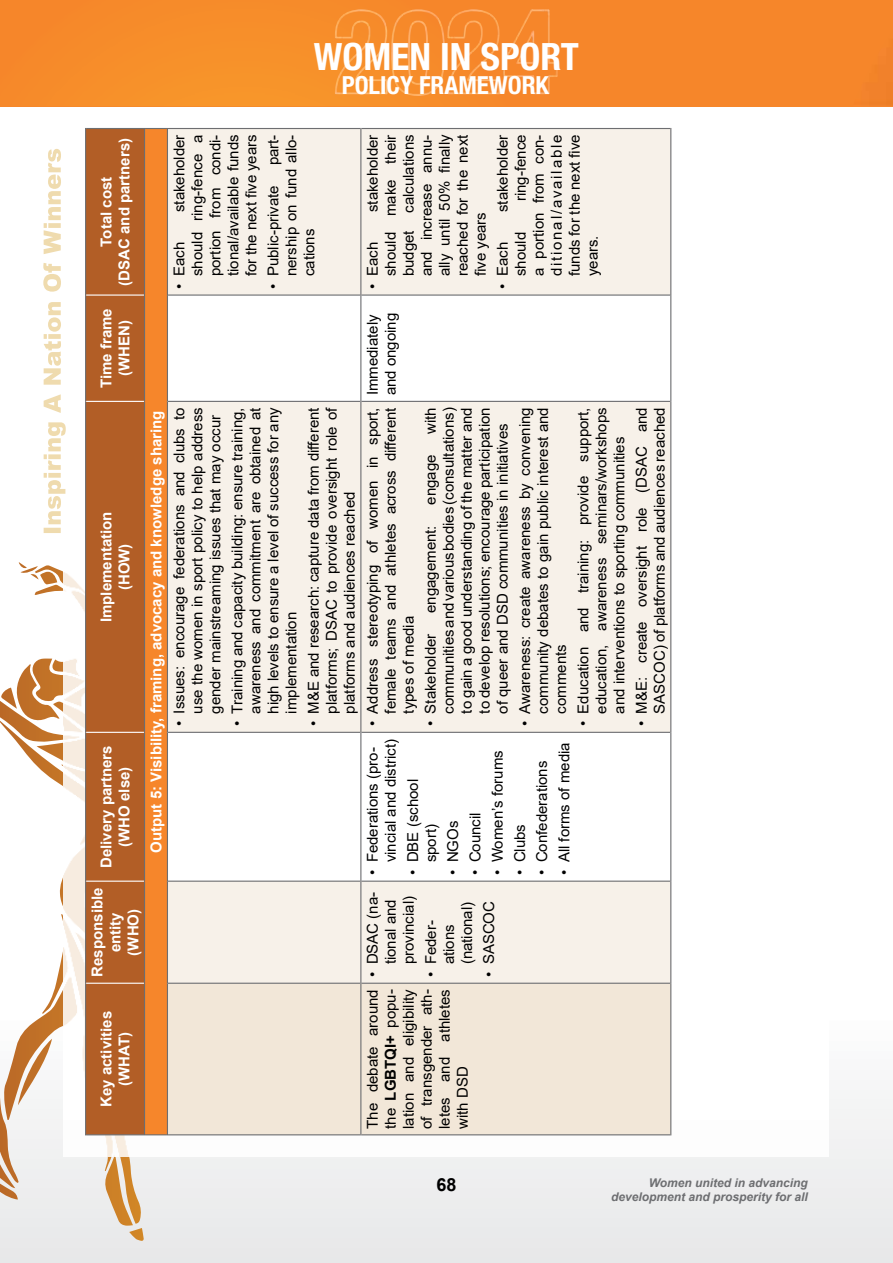
<style>
.page{position:relative;width:893px;height:1263px;background:#fff}
.page>*{position:absolute;margin:0;border:0;box-sizing:border-box;transform-origin:0 0}
.t1{font:700 condensed 37.65px "Helvetica Neue LT Std";color:#fff}
.t2{font:700 condensed 24.9px "Helvetica Neue LT Std";color:#fff}
.t3{font:700 18px "Arial";color:#000}
.t4{font:15px/18px "Arial";color:#000;text-align:justify}
.t5{font:700 15px/18px "Arial";color:#fff;text-align:center}
.t6{font:italic 700 12px/14.4px "Arial";color:#6d6e71;text-align:right}
.s1{font-weight:700}
</style>
<div class="page">
<img style="left:0;top:1011px;width:893px;height:252px">
<svg style="left:15px;top:562px;width:49px;height:166px"></svg>
<img style="left:64px;top:128px;width:765px;height:1029px">
<div style="left:0;top:0;width:893px;height:106px;background:#f6862a"></div>
<div style="left:98px;top:48px;width:293px;height:58px;background:#f7922a"></div>
<img style="left:335px;top:9px;width:223px;height:87px">
<svg style="left:43px;top:149px;width:23px;height:384px"></svg>
<div style="left:86px;top:129px;width:58px;height:1005px;background:#b25e26"></div>
<div style="left:145px;top:128px;width:22px;height:1007px;background:#f6862b"></div>
<div style="left:168px;top:984px;width:502px;height:150px;background:#f2e7d8"></div>
<svg style="left:168px;top:402px;width:502px;height:581px;fill:#f7f1e9"></svg>
<div style="left:168px;top:129px;width:502px;height:165px;background:#f7f1e9"></div>
<hr style="left:86px;top:1134px;width:58px;height:1px;background:#6d6e71">
<svg style="left:145px;top:1134px;width:22px;height:1px"></svg>
<hr style="left:168px;top:1134px;width:192px;height:1px;background:#6d6e71">
<hr style="left:361px;top:1134px;width:309px;height:1px;background:#6d6e71">
<svg style="left:145px;top:128px;width:22px;height:1px"></svg>
<hr style="left:167px;top:983px;width:1px;height:152px;background:#6d6e71">
<hr style="left:167px;top:881px;width:1px;height:102px;background:#6d6e71">
<hr style="left:168px;top:983px;width:192px;height:1px;background:#6d6e71">
<hr style="left:167px;top:732px;width:1px;height:149px;background:#6d6e71">
<hr style="left:168px;top:880px;width:192px;height:2px;background:#6d6e71">
<hr style="left:167px;top:401px;width:1px;height:331px;background:#6d6e71">
<hr style="left:168px;top:732px;width:192px;height:1px;background:#6d6e71">
<hr style="left:167px;top:295px;width:1px;height:106px;background:#6d6e71">
<hr style="left:168px;top:401px;width:192px;height:1px;background:#6d6e71">
<hr style="left:167px;top:128px;width:1px;height:167px;background:#6d6e71">
<hr style="left:168px;top:294px;width:192px;height:2px;background:#6d6e71">
<hr style="left:168px;top:128px;width:192px;height:1px;background:#6d6e71">
<hr style="left:360px;top:983px;width:1px;height:152px;background:#6d6e71">
<hr style="left:360px;top:881px;width:1px;height:102px;background:#6d6e71">
<hr style="left:361px;top:983px;width:309px;height:1px;background:#6d6e71">
<hr style="left:360px;top:732px;width:1px;height:149px;background:#6d6e71">
<hr style="left:361px;top:880px;width:309px;height:2px;background:#6d6e71">
<hr style="left:360px;top:401px;width:1px;height:331px;background:#6d6e71">
<hr style="left:361px;top:732px;width:309px;height:1px;background:#6d6e71">
<hr style="left:360px;top:295px;width:1px;height:106px;background:#6d6e71">
<hr style="left:361px;top:401px;width:309px;height:1px;background:#6d6e71">
<hr style="left:360px;top:128px;width:1px;height:167px;background:#6d6e71">
<hr style="left:361px;top:294px;width:309px;height:2px;background:#6d6e71">
<hr style="left:361px;top:128px;width:309px;height:1px;background:#6d6e71">
<hr style="left:85px;top:983px;width:1px;height:152px;background:#6d6e71">
<hr style="left:85px;top:881px;width:1px;height:102px;background:#6d6e71">
<hr style="left:85px;top:732px;width:1px;height:149px;background:#6d6e71">
<hr style="left:85px;top:401px;width:1px;height:331px;background:#6d6e71">
<hr style="left:85px;top:295px;width:1px;height:106px;background:#6d6e71">
<hr style="left:85px;top:128px;width:1px;height:167px;background:#6d6e71">
<hr style="left:86px;top:128px;width:58px;height:1px;background:#6d6e71">
<hr style="left:144px;top:983px;width:1px;height:152px;background:#6d6e71">
<hr style="left:144px;top:881px;width:1px;height:102px;background:#6d6e71">
<hr style="left:144px;top:732px;width:1px;height:149px;background:#6d6e71">
<hr style="left:144px;top:401px;width:1px;height:331px;background:#6d6e71">
<hr style="left:144px;top:295px;width:1px;height:106px;background:#6d6e71">
<hr style="left:144px;top:128px;width:1px;height:167px;background:#6d6e71">
<hr style="left:670px;top:983px;width:1px;height:152px;background:#6d6e71">
<hr style="left:670px;top:881px;width:1px;height:102px;background:#6d6e71">
<hr style="left:670px;top:732px;width:1px;height:149px;background:#6d6e71">
<hr style="left:670px;top:401px;width:1px;height:331px;background:#6d6e71">
<hr style="left:670px;top:295px;width:1px;height:106px;background:#6d6e71">
<hr style="left:670px;top:128px;width:1px;height:167px;background:#6d6e71">
<hr style="left:86px;top:983px;width:58px;height:1px;background:#fff">
<hr style="left:86px;top:880px;width:58px;height:2px;background:#fff">
<hr style="left:86px;top:732px;width:58px;height:1px;background:#fff">
<hr style="left:86px;top:401px;width:58px;height:1px;background:#fff">
<hr style="left:86px;top:294px;width:58px;height:2px;background:#fff">
<h1 class="t1" style="left:314px;top:34px;width:267px">WOMEN IN SPORT</h1>
<h2 class="t2" style="left:342px;top:70px;width:209px">POLICY FRAMEWORK</h2>
<p class="t5" style="left:97px;top:286px;width:149px;rotate:-90deg">Total cost<br>(DSAC and partners)</p>
<p class="t5" style="left:97px;top:388px;width:81px;rotate:-90deg">Time frame (WHEN)</p>
<p class="t5" style="left:97px;top:622px;width:112px;rotate:-90deg">Implementation (HOW)</p>
<p class="t5" style="left:97px;top:868px;width:124px;rotate:-90deg">Delivery partners (WHO else)</p>
<p class="t5" style="left:88px;top:977px;width:91px;rotate:-90deg">Responsible entity (WHO)</p>
<p class="t4" style="left:170px;top:276px;width:143px;text-indent:64px;rotate:-90deg">stakeholder should ring-fence a portion from condi&shy;tional/available funds for the next five years</p>
<p class="t4" style="left:170px;top:289px;width:48px;rotate:-90deg">• Each</p>
<p class="t4" style="left:264px;top:276px;width:143px;text-indent:111px;rotate:-90deg">part&shy;nership on fund allo&shy;cations</p>
<p class="t4" style="left:264px;top:289px;width:105px;rotate:-90deg">• Public-private</p>
<p class="t5" style="left:147px;top:853px;width:444px;rotate:-90deg">Output 5: Visibility, framing, advocacy and knowledge sharing</p>
<p class="t4" style="left:170px;top:713px;width:308px;text-indent:-13px;rotate:-90deg">• Issues: encourage federations and clubs to use the women in sport policy to help address gender mainstreaming issues that may occur</p>
<p class="t4" style="left:228px;top:713px;width:308px;text-indent:-13px;rotate:-90deg">• Training and capacity building: ensure training, awareness and commitment are obtained at high levels to ensure a level of success for any implementation</p>
<p class="t4" style="left:304px;top:713px;width:308px;text-indent:-13px;rotate:-90deg">• M&amp;E and research: capture data from different platforms; DSAC to provide oversight role of platforms and audiences reached</p>
<p class="t5" style="left:97px;top:1107px;width:97px;rotate:-90deg">Key activities (WHAT)</p>
<p class="t4" style="left:363px;top:276px;width:143px;text-indent:64px;rotate:-90deg">stakeholder should make their budget calculations and increase annu&shy;ally until 50% finally reached for the next five years</p>
<p class="t4" style="left:363px;top:289px;width:48px;rotate:-90deg">• Each</p>
<p class="t4" style="left:494px;top:212px;width:79px;rotate:-90deg">stakeholder</p>
<p class="t4" style="left:512px;top:276px;width:143px;text-indent:75px;rotate:-90deg">ring-fence a portion from con&shy;ditional/available funds for the next five years.</p>
<p class="t4" style="left:512px;top:276px;width:46px;rotate:-90deg">should</p>
<p class="t4" style="left:494px;top:289px;width:48px;rotate:-90deg">• Each</p>
<p class="t4" style="left:363px;top:395px;width:84px;rotate:-90deg">Immediately and ongoing</p>
<p class="t4" style="left:363px;top:713px;width:308px;text-indent:-13px;rotate:-90deg">• Address stereotyping of women in sport, female teams and athletes across different types of media</p>
<p class="t4" style="left:422px;top:713px;width:308px;text-indent:279px;rotate:-90deg">with communities and various bodies (consultations) to gain a good understanding of the matter and to develop resolutions; encourage participation of queer and DSD communities in initiatives</p>
<p class="t4" style="left:516px;top:713px;width:308px;text-indent:-13px;rotate:-90deg">• Awareness: create awareness by convening community debates to gain public interest and comments</p>
<p class="t4" style="left:574px;top:713px;width:308px;text-indent:-13px;rotate:-90deg">• Education and training: provide support, education, awareness seminars/workshops and interventions to sporting communities</p>
<p class="t4" style="left:632px;top:726px;width:320px;text-align:right;rotate:-90deg">• M&amp;E: create oversight role (DSAC and<br>SASCOC) of platforms and audiences reached</p>
<p class="t4" style="left:422px;top:505px;width:52px;rotate:-90deg">engage</p>
<p class="t4" style="left:422px;top:613px;width:89px;rotate:-90deg">engagement:</p>
<p class="t4" style="left:422px;top:726px;width:94px;rotate:-90deg">• Stakeholder</p>
<p class="t4" style="left:363px;top:862px;width:125px;text-indent:-13px;rotate:-90deg">• Federations (pro&shy;vincial and district)</p>
<p class="t4" style="left:404px;top:862px;width:85px;text-indent:-13px;rotate:-90deg">• DBE (school sport)</p>
<p class="t4" style="left:444px;top:875px;width:56px;rotate:-90deg">• NGOs</p>
<p class="t4" style="left:466px;top:875px;width:64px;rotate:-90deg">• Council</p>
<p class="t4" style="left:488px;top:875px;width:126px;rotate:-90deg">• Women’s forums</p>
<p class="t4" style="left:363px;top:977px;width:87px;text-align:center;rotate:-90deg">• DSAC (na&shy;tional and provincial)</p>
<p class="t4" style="left:422px;top:964px;width:64px;text-align:left;text-indent:-13px;rotate:-90deg">• Feder&shy;ations (national)</p>
<p class="t4" style="left:480px;top:977px;width:78px;rotate:-90deg">• SASCOC</p>
<p class="t4" style="left:363px;top:1129px;width:141px;rotate:-90deg">The debate around the <span class="s1">LGBTQI+</span> popu&shy;lation and eligibility of transgender ath&shy;letes and athletes with DSD</p>
<p class="t4" style="left:511px;top:875px;width:53px;rotate:-90deg">• Clubs</p>
<p class="t4" style="left:533px;top:875px;width:116px;rotate:-90deg">• Confederations</p>
<p class="t4" style="left:555px;top:875px;width:134px;rotate:-90deg">• All forms of media</p>
<p class="t3" style="left:436px;top:1172px;width:22px">68</p>
<p class="t6" style="left:611px;top:1175px;width:198px">Women united in advancing development and prosperity for all</p>
</div>
